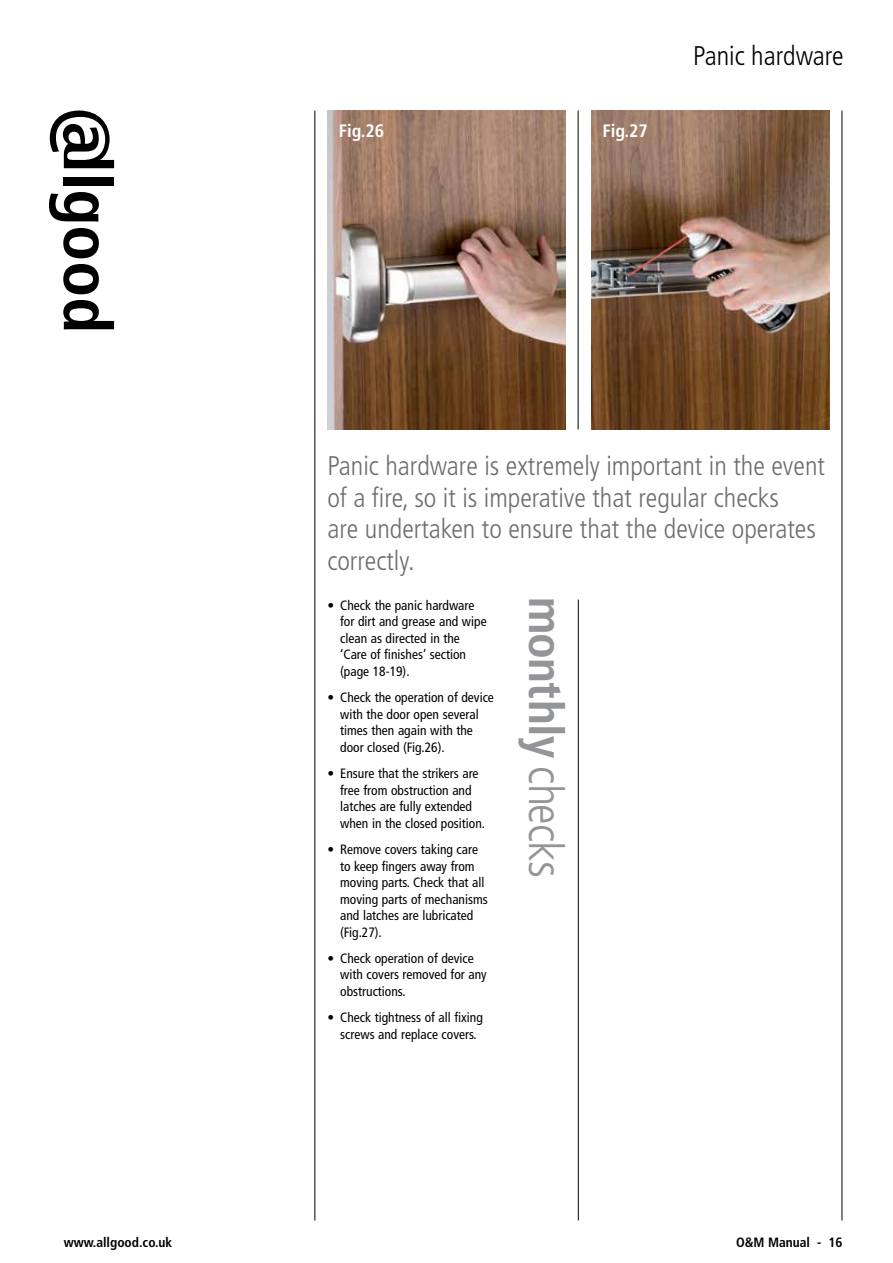
<style>
.page{position:relative;width:893px;height:1263px;background:#fff}
.page>*{position:absolute;margin:0;border:0;box-sizing:border-box;transform-origin:0 0}
.t1{font:700 condensed 48px "Frutiger";letter-spacing:-.02em;color:#939598}
.t2{font:300 condensed 27px/31.5px "Frutiger";color:#6d6e71}
.t3{font:300 condensed 27px "Frutiger";color:#000}
.t4{font:700 condensed 18px "Frutiger";color:#fff}
.t5{font:condensed 13.5px/16.5px "Frutiger";color:#000}
.t6{font:700 condensed 13.5px "Frutiger LT Std";color:#000}
.s1{font-weight:300}
</style>
<div class="page">
<hr style="left:315px;top:111px;width:1px;height:1109px;background:#000">
<hr style="left:578px;top:111px;width:1px;height:318px;background:#000">
<hr style="left:842px;top:111px;width:1px;height:1109px;background:#000">
<img style="left:327px;top:111px;width:239px;height:318px">
<img style="left:591px;top:111px;width:238px;height:318px">
<hr style="left:578px;top:599px;width:1px;height:621px;background:#000">
<div style="left:64px;top:177px;width:50px;height:8px;background:#000"></div>
<svg style="left:49px;top:192px;width:50px;height:30px"></svg>
<svg style="left:63px;top:228px;width:36px;height:30px"></svg>
<svg style="left:63px;top:264px;width:36px;height:30px"></svg>
<svg style="left:63px;top:300px;width:51px;height:29px"></svg>
<svg style="left:50px;top:111px;width:64px;height:57px"></svg>
<h3 class="t4" style="left:339px;top:120px;width:47px">Fig.26</h3>
<h3 class="t4" style="left:603px;top:120px;width:47px">Fig.27</h3>
<h2 class="t3" style="left:693px;top:41px;width:152px">Panic hardware</h2>
<h2 class="t2" style="left:327px;top:451px;width:499px">Panic hardware is extremely important in the event of a fire, so it is imperative that regular checks<br>are undertaken to ensure that the device operates correctly.</h2>
<p class="t5" style="left:340px;top:597px;width:148px;text-indent:-13px">• Check the panic hardware for dirt and grease and wipe clean as directed in the ‘Care of finishes’ section (page 18-19).</p>
<p class="t5" style="left:340px;top:689px;width:155px;text-indent:-13px">• Check the operation of device with the door open several times then again with the door closed (Fig.26).</p>
<p class="t5" style="left:340px;top:765px;width:146px;text-indent:-13px">• Ensure that the strikers are free from obstruction and latches are fully extended when in the closed position.</p>
<p class="t5" style="left:340px;top:841px;width:149px;text-indent:-13px">• Remove covers taking care to keep fingers away from moving parts. Check that all moving parts of mechanisms and latches are lubricated (Fig.27).</p>
<p class="t5" style="left:340px;top:950px;width:148px;text-indent:-13px">• Check operation of device with covers removed for any obstructions.</p>
<p class="t5" style="left:327px;top:1009px;width:157px;text-align:center">• Check tightness of all fixing screws and replace covers.</p>
<h1 class="t1" style="left:574px;top:597px;width:282px;rotate:90deg">monthly <span class="s1">checks</span></h1>
<p class="t6" style="left:64px;top:1234px;width:110px">www.allgood.co.uk</p>
<p class="t6" style="left:736px;top:1234px;width:108px">O&amp;M Manual - 16</p>
</div>
